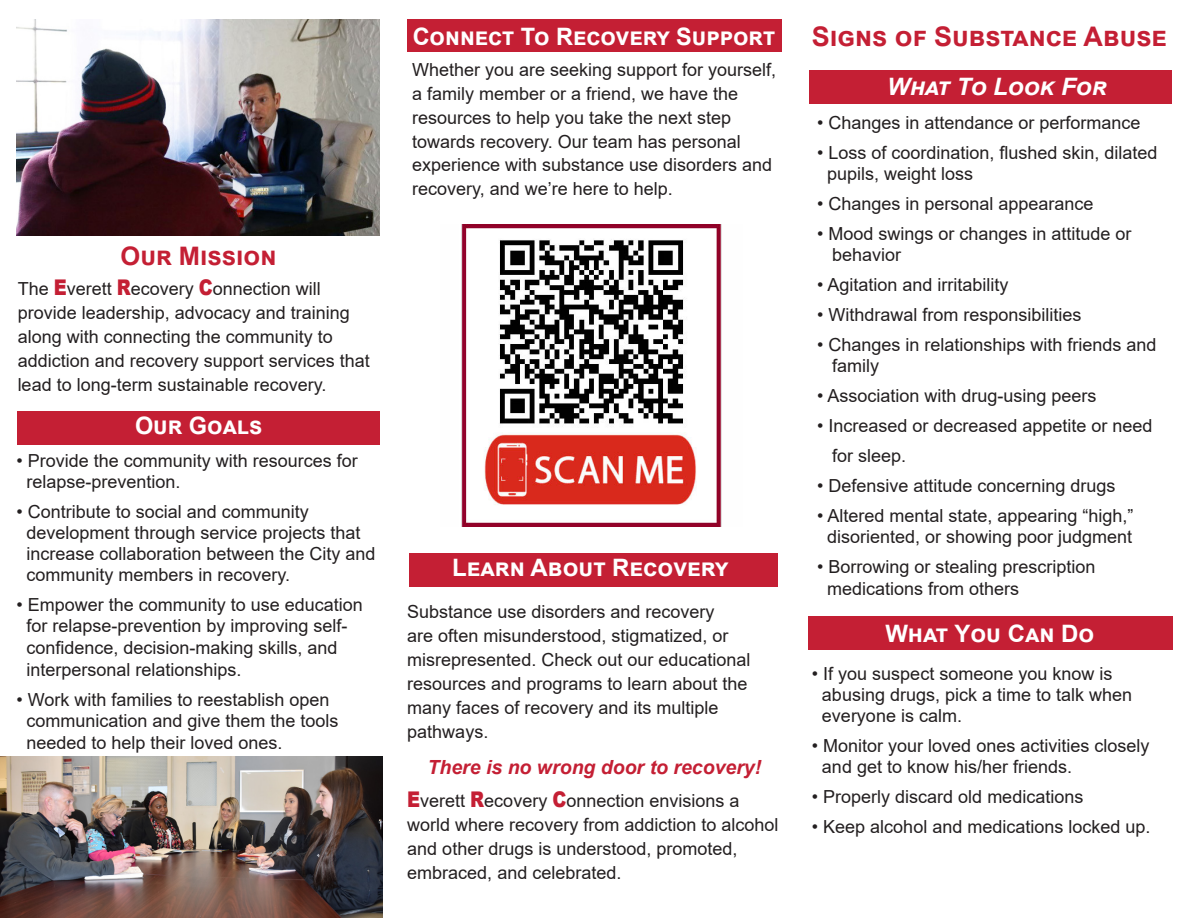
<style>
.page{position:relative;width:1188px;height:918px;background:#fff}
.page>*{position:absolute;margin:0;border:0;box-sizing:border-box;transform-origin:0 0}
.t1{font:700 27px "Arial";color:#c41f34}
.t2{font:700 25.5px "Arial";color:#c41f34}
.t3{font:700 24px "Arial";color:#fff}
.t4{font:italic 700 24px "Arial";color:#fff}
.t5{font:italic 700 19.5px "Arial";color:#c41f34}
.t6{font:18px/24px "Arial";color:#231f20}
.s1{font-weight:900;font-size:21.6px;color:#c41f34}
</style>
<div class="page">
<div style="left:407px;top:20px;width:375px;height:32px;background:#c41f34"></div>
<div style="left:410px;top:553px;width:368px;height:34px;background:#c41f34"></div>
<div style="left:808px;top:616px;width:365px;height:34px;background:#c41f34"></div>
<img style="left:16px;top:19px;width:363px;height:217px">
<div style="left:809px;top:70px;width:363px;height:33px;background:#c41f34"></div>
<img style="left:0;top:756px;width:382px;height:162px">
<div style="left:17px;top:411px;width:362px;height:33px;background:#c41f34"></div>
<img style="left:461px;top:224px;width:261px;height:302px">
<p class="t2" style="left:121px;top:238px;width:157px">Our Mission</p>
<p class="t6" style="left:18px;top:276px;width:354px">The <span class="s1">E</span>verett <span class="s1">R</span>ecovery <span class="s1">C</span>onnection will provide leadership, advocacy and training along with connecting the community to addiction and recovery support services that lead to long-term sustainable recovery.</p>
<p class="t3" style="left:135px;top:409px;width:129px">Our Goals</p>
<p class="t6" style="left:27px;top:450px;width:333px;line-height:21px;text-indent:-10px">• Provide the community with resources for relapse-prevention.</p>
<p class="t6" style="left:17px;top:499px;width:294px">• Contribute to social and community</p>
<p class="t6" style="left:27px;top:520px;width:336px">development through service projects that</p>
<p class="t6" style="left:27px;top:543px;width:351px;line-height:21px">increase collaboration between the City and community members in recovery.</p>
<p class="t6" style="left:27px;top:594px;width:338px;line-height:21.6px;text-indent:-10px">• Empower the community to use education for relapse-prevention by improving self&shy;confidence, decision-making skills, and interpersonal relationships.</p>
<p class="t6" style="left:16px;top:687px;width:315px">• Work with families to reestablish open</p>
<p class="t6" style="left:27px;top:709px;width:314px">communication and give them the tools</p>
<p class="t6" style="left:27px;top:730px;width:258px">needed to help their loved ones.</p>
<p class="t3" style="left:413px;top:19px;width:364px">Connect To Recovery Support</p>
<p class="t6" style="left:412px;top:57px;width:366px">Whether you are seeking support for yourself, a family member or a friend, we have the resources to help you take the next step towards recovery. Our team has personal experience with substance use disorders and recovery, and we’re here to help.</p>
<p class="t3" style="left:452px;top:551px;width:277px">Learn About Recovery</p>
<p class="t6" style="left:407px;top:600px;width:345px">Substance use disorders and recovery<br>are often misunderstood, stigmatized, or misrepresented. Check out our educational resources and programs to learn about the many faces of recovery and its multiple pathways.</p>
<p class="t5" style="left:428px;top:754px;width:335px">There is no wrong door to recovery!</p>
<p class="t6" style="left:407px;top:789px;width:373px"><span class="s1">E</span>verett <span class="s1">R</span>ecovery <span class="s1">C</span>onnection envisions a world where recovery from addiction to alcohol and other drugs is understood, promoted, embraced, and celebrated.</p>
<p class="t1" style="left:812px;top:17px;width:357px">Signs of Substance Abuse</p>
<p class="t4" style="left:887px;top:71px;width:221px">What To Look For</p>
<p class="t6" style="left:817px;top:111px;width:325px">• Changes in attendance or performance</p>
<p class="t6" style="left:827px;top:142px;width:332px;line-height:21px;text-indent:-10px">• Loss of coordination, flushed skin, dilated pupils, weight loss</p>
<p class="t6" style="left:817px;top:192px;width:278px">• Changes in personal appearance</p>
<p class="t6" style="left:832px;top:223px;width:301px;line-height:21px;text-indent:-15px">• Mood swings or changes in attitude or behavior</p>
<p class="t6" style="left:817px;top:273px;width:193px">• Agitation and irritability</p>
<p class="t6" style="left:817px;top:303px;width:266px">• Withdrawal from responsibilities</p>
<p class="t6" style="left:832px;top:334px;width:326px;line-height:21px;text-indent:-15px">• Changes in relationships with friends and family</p>
<p class="t6" style="left:817px;top:384px;width:281px">• Association with drug-using peers</p>
<p class="t6" style="left:832px;top:411px;width:322px;line-height:30px;text-indent:-15px">• Increased or decreased appetite or need for sleep.</p>
<p class="t6" style="left:817px;top:474px;width:300px">• Defensive attitude concerning drugs</p>
<p class="t6" style="left:817px;top:505px;width:318px;line-height:21px;text-align:center">• Altered mental state, appearing “high,” disoriented, or showing poor judgment</p>
<p class="t6" style="left:827px;top:556px;width:270px;line-height:21.6px;text-indent:-10px">• Borrowing or stealing prescription medications from others</p>
<p class="t3" style="left:885px;top:616px;width:211px">What You Can Do</p>
<p class="t6" style="left:822px;top:663px;width:312px;line-height:21px;text-indent:-10px">• If you suspect someone you know is abusing drugs, pick a time to talk when everyone is calm.</p>
<p class="t6" style="left:822px;top:735px;width:329px;line-height:21px;text-indent:-10px">• Monitor your loved ones activities closely and get to know his/her friends.</p>
<p class="t6" style="left:812px;top:785px;width:273px">• Properly discard old medications</p>
<p class="t6" style="left:812px;top:815px;width:340px">• Keep alcohol and medications locked up.</p>
</div>
